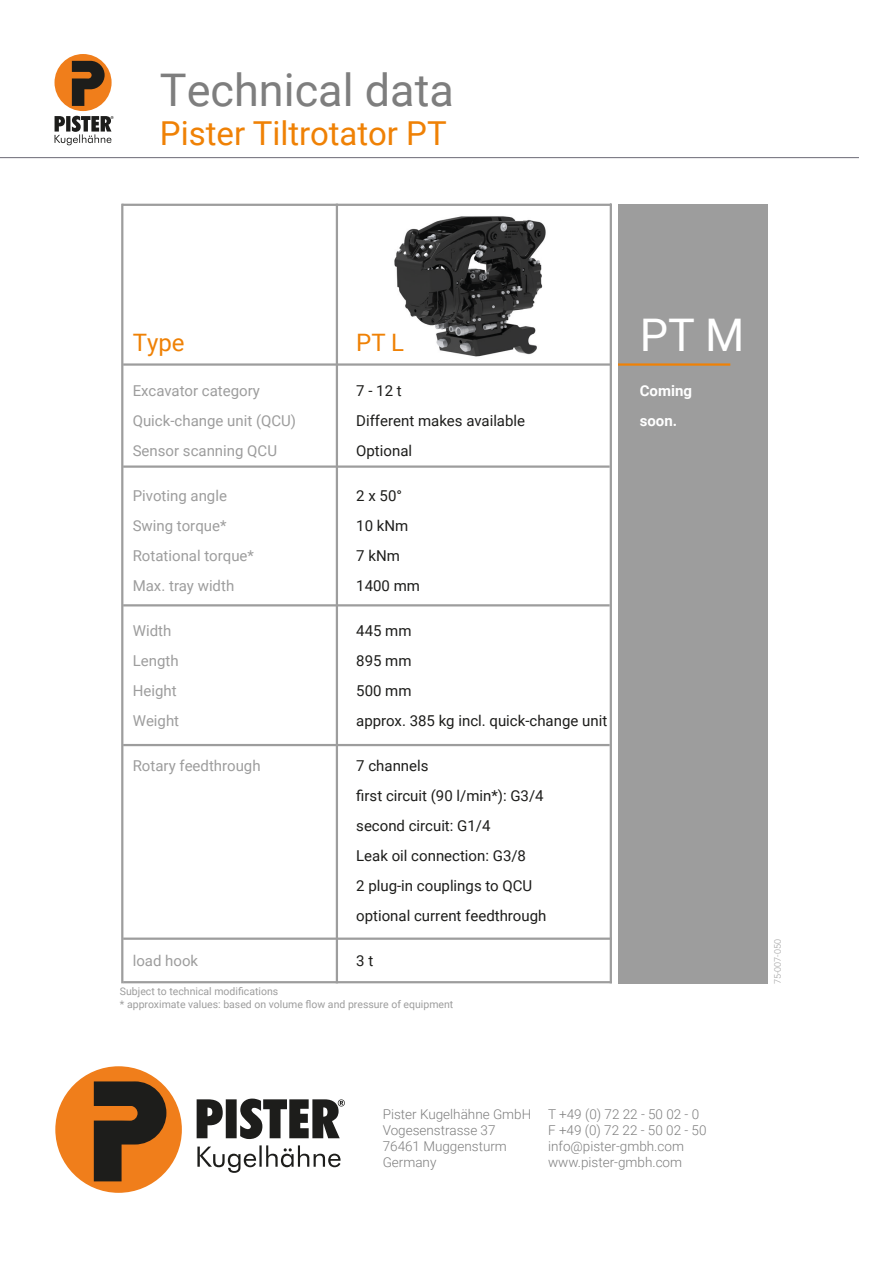
<style>
.page{position:relative;width:893px;height:1263px;background:#fff}
.page>*{position:absolute;margin:0;border:0;box-sizing:border-box;transform-origin:0 0}
.t1{font:45px "Roboto";color:#7e7e7e}
.t2{font:45px "Roboto";color:#fff}
.t3{font:33px "Roboto";color:#ef8105}
.t4{font:24px "Roboto";color:#ef8105}
.t5{font:15px "Roboto";color:#1d1d1b}
.t6{font:15px "Roboto";color:#9d9d9d}
.t7{font:700 15px "Roboto";color:#fff}
.t8{font:300 13.5px "Roboto";color:#7e7e7e}
.t9{font:10.5px "Roboto";color:#9d9d9d}
.t10{font:300 9px "Roboto";color:#9d9d9d}
</style>
<div class="page">
<svg style="left:55px;top:116px;width:59px;height:29px"></svg>
<div style="left:55px;top:54px;width:57px;height:57px;background:#f07e1b;border-radius:50%"></div>
<svg style="left:72px;top:61px;width:33px;height:45px"></svg>
<hr style="left:0;top:157px;width:859px;height:1px;background:#6b6a76">
<div style="left:55px;top:1066px;width:127px;height:127px;background:#f07e1b;border-radius:50%"></div>
<svg style="left:94px;top:1081px;width:72px;height:100px"></svg>
<svg style="left:197px;top:1098px;width:148px;height:41px"></svg>
<svg style="left:197px;top:1145px;width:144px;height:28px"></svg>
<img style="left:394px;top:206px;width:216px;height:157px">
<hr style="left:123px;top:363px;width:489px;height:3px;background:#9d9d9d">
<hr style="left:123px;top:465px;width:487px;height:3px;background:#9d9d9d">
<hr style="left:123px;top:604px;width:487px;height:2px;background:#9d9d9d">
<hr style="left:336px;top:204px;width:2px;height:779px;background:#9d9d9d">
<hr style="left:610px;top:204px;width:2px;height:779px;background:#9d9d9d">
<hr style="left:121px;top:204px;width:2px;height:779px;background:#9d9d9d">
<hr style="left:123px;top:744px;width:487px;height:2px;background:#9d9d9d">
<hr style="left:123px;top:981px;width:489px;height:2px;background:#9d9d9d">
<div style="left:618px;top:204px;width:150px;height:779px;background:#9d9d9d"></div>
<hr style="left:618px;top:363px;width:112px;height:3px;background:#ef8105">
<hr style="left:122px;top:204px;width:490px;height:2px;background:#9d9d9d">
<hr style="left:123px;top:937px;width:489px;height:3px;background:#9d9d9d">
<p class="t1" style="left:160px;top:58px;width:295px">Technical data</p>
<p class="t3" style="left:160px;top:110px;width:288px">Pister Tiltrotator PT</p>
<p class="t4" style="left:133px;top:326px;width:53px">Type</p>
<p class="t4" style="left:356px;top:326px;width:49px">PT L</p>
<p class="t2" style="left:640px;top:304px;width:106px">PT M</p>
<p class="t6" style="left:133px;top:380px;width:129px">Excavator category</p>
<p class="t5" style="left:356px;top:380px;width:47px">7 - 12 t</p>
<p class="t7" style="left:640px;top:380px;width:54px">Coming</p>
<p class="t6" style="left:133px;top:410px;width:165px">Quick-change unit (QCU)</p>
<p class="t5" style="left:356px;top:410px;width:170px">Different makes available</p>
<p class="t7" style="left:640px;top:410px;width:39px">soon.</p>
<p class="t6" style="left:133px;top:440px;width:146px">Sensor scanning QCU</p>
<p class="t5" style="left:356px;top:440px;width:57px">Optional</p>
<p class="t6" style="left:133px;top:485px;width:96px">Pivoting angle</p>
<p class="t5" style="left:356px;top:485px;width:47px">2 x 50°</p>
<p class="t6" style="left:133px;top:515px;width:95px">Swing torque*</p>
<p class="t5" style="left:356px;top:515px;width:54px">10 kNm</p>
<p class="t6" style="left:133px;top:545px;width:123px">Rotational torque*</p>
<p class="t5" style="left:356px;top:545px;width:45px">7 kNm</p>
<p class="t6" style="left:133px;top:575px;width:103px">Max. tray width</p>
<p class="t5" style="left:356px;top:575px;width:65px">1400 mm</p>
<p class="t6" style="left:133px;top:620px;width:40px">Width</p>
<p class="t5" style="left:356px;top:620px;width:57px">445 mm</p>
<p class="t6" style="left:133px;top:650px;width:47px">Length</p>
<p class="t5" style="left:356px;top:650px;width:57px">895 mm</p>
<p class="t6" style="left:133px;top:680px;width:45px">Height</p>
<p class="t5" style="left:356px;top:680px;width:57px">500 mm</p>
<p class="t6" style="left:133px;top:710px;width:48px">Weight</p>
<p class="t5" style="left:356px;top:710px;width:253px">approx. 385 kg incl. quick-change unit</p>
<p class="t6" style="left:133px;top:755px;width:129px">Rotary feedthrough</p>
<p class="t5" style="left:356px;top:755px;width:74px">7 channels</p>
<p class="t5" style="left:356px;top:785px;width:189px">first circuit (90 l/min*): G3/4</p>
<p class="t5" style="left:356px;top:815px;width:136px">second circuit: G1/4</p>
<p class="t5" style="left:356px;top:845px;width:171px">Leak oil connection: G3/8</p>
<p class="t5" style="left:356px;top:875px;width:177px">2 plug-in couplings to QCU</p>
<p class="t5" style="left:356px;top:905px;width:192px">optional current feedthrough</p>
<p class="t6" style="left:133px;top:950px;width:67px">load hook</p>
<p class="t5" style="left:356px;top:950px;width:19px">3 t</p>
<p class="t9" style="left:120px;top:984px;width:160px">Subject to technical modifications</p>
<p class="t9" style="left:120px;top:997px;width:335px">* approximate values: based on volume flow and pressure of equipment</p>
<p class="t10" style="left:771px;top:984px;width:47px;rotate:-90deg">75-007-050</p>
<p class="t8" style="left:383px;top:1104px;width:150px">Pister Kugelhähne GmbH</p>
<p class="t8" style="left:383px;top:1121px;width:114px">Vogesenstrasse 37</p>
<p class="t8" style="left:383px;top:1137px;width:126px">76461 Muggensturm</p>
<p class="t8" style="left:383px;top:1153px;width:55px">Germany</p>
<p class="t8" style="left:548px;top:1104px;width:153px">T +49 (0) 72 22 - 50 02 - 0</p>
<p class="t8" style="left:548px;top:1121px;width:160px">F +49 (0) 72 22 - 50 02 - 50</p>
<p class="t8" style="left:548px;top:1137px;width:137px">info@pister-gmbh.com</p>
<p class="t8" style="left:548px;top:1153px;width:136px">www.pister-gmbh.com</p>
</div>
